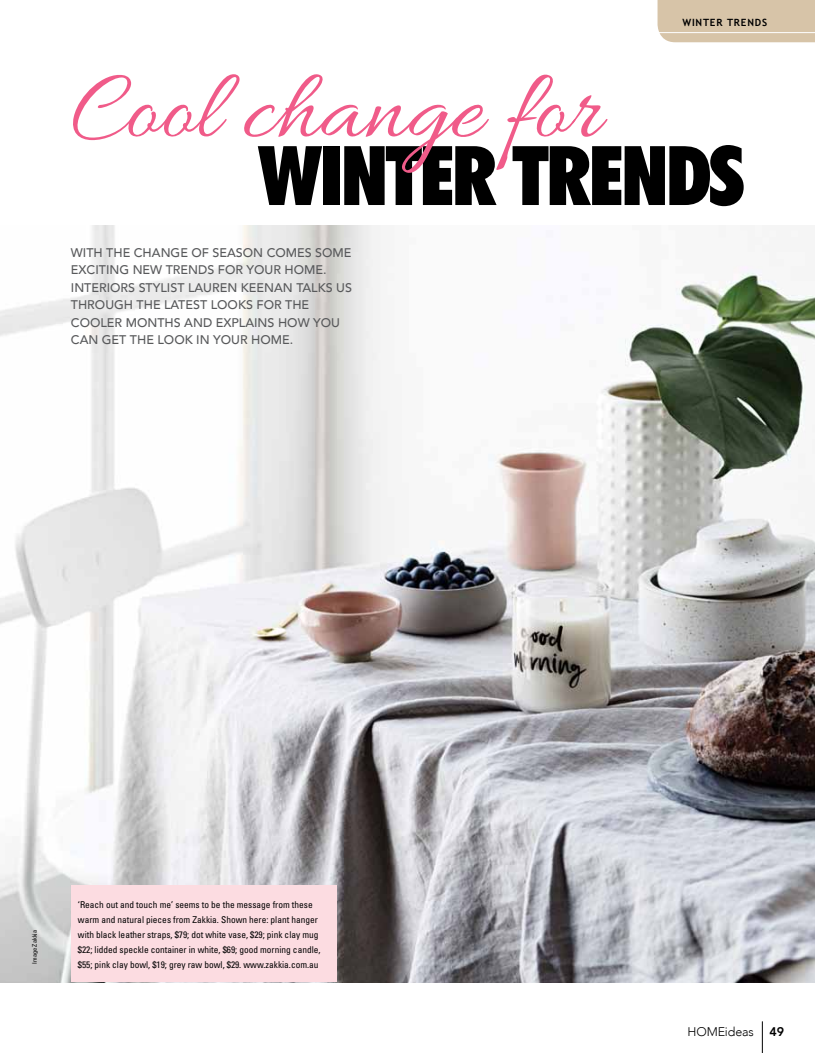
<style>
.page{position:relative;width:815px;height:1053px;background:#fff}
.page>*{position:absolute;margin:0;border:0;box-sizing:border-box;transform-origin:0 0}
.t1{font:101.25px "Allura";color:#f05b89}
.t2{font:900 condensed 82.5px "Futura BT";letter-spacing:-.03em;color:#000}
.t3{font:500 12.5px/17.5px "Avenir";color:#58595b}
.t4{font:300 12.5px "Avenir";letter-spacing:-.01em;color:#000}
.t5{font:800 12.5px "Avenir";color:#000}
.t6{font:700 10px "Trebuchet MS";letter-spacing:.08em;color:#000}
.t7{font:condensed 9.38px/15px "Univers";color:#000}
.t8{font:condensed 6.25px "Univers";color:#000}
</style>
<div class="page">
<img style="left:0;top:225px;width:815px;height:756px">
<div style="left:71px;top:885px;width:266px;height:96px;background:#fcdce1"></div>
<hr style="left:762px;top:1021px;width:1px;height:31px;background:#000">
<div style="left:658px;top:0;width:157px;height:42px;background:#d7c4a8"></div>
<hr style="left:615px;top:32px;width:200px;height:1px;background:#fff">
<p class="t6" style="left:682px;top:16px;width:86px">WINTER TRENDS</p>
<h1 class="t1" style="left:71px;top:53px;width:531px">Cool change for</h1>
<h2 class="t2" style="left:258px;top:125px;width:488px">WINTER TRENDS</h2>
<h3 class="t3" style="left:71px;top:243px;width:283px">WITH THE CHANGE OF SEASON COMES SOME EXCITING NEW TRENDS FOR YOUR HOME.<br>I NTERIORS STYLIST LAUREN KEENAN TALKS US THROUGH THE LATEST LOOKS FOR THE COOLER MONTHS AND EXPLAINS HOW YOU CAN GET THE LOOK IN YOUR HOME.</h3>
<p class="t8" style="left:31px;top:963px;width:35px;rotate:-90deg">Image Zakkia</p>
<p class="t7" style="left:78px;top:896px;width:244px">‘Reach out and touch me’ seems to be the message from these warm and natural pieces from Zakkia. Shown here: plant hanger with black leather straps, $79; dot white vase, $29; pink clay mug $22; lidded speckle container in white, $69; good morning candle, $55; pink clay bowl, $19; grey raw bowl, $29. www.zakkia.com.au</p>
<h3 class="t4" style="left:687px;top:1023px;width:68px">HOMEideas</h3>
<h3 class="t5" style="left:770px;top:1021px;width:16px">49</h3>
</div>
